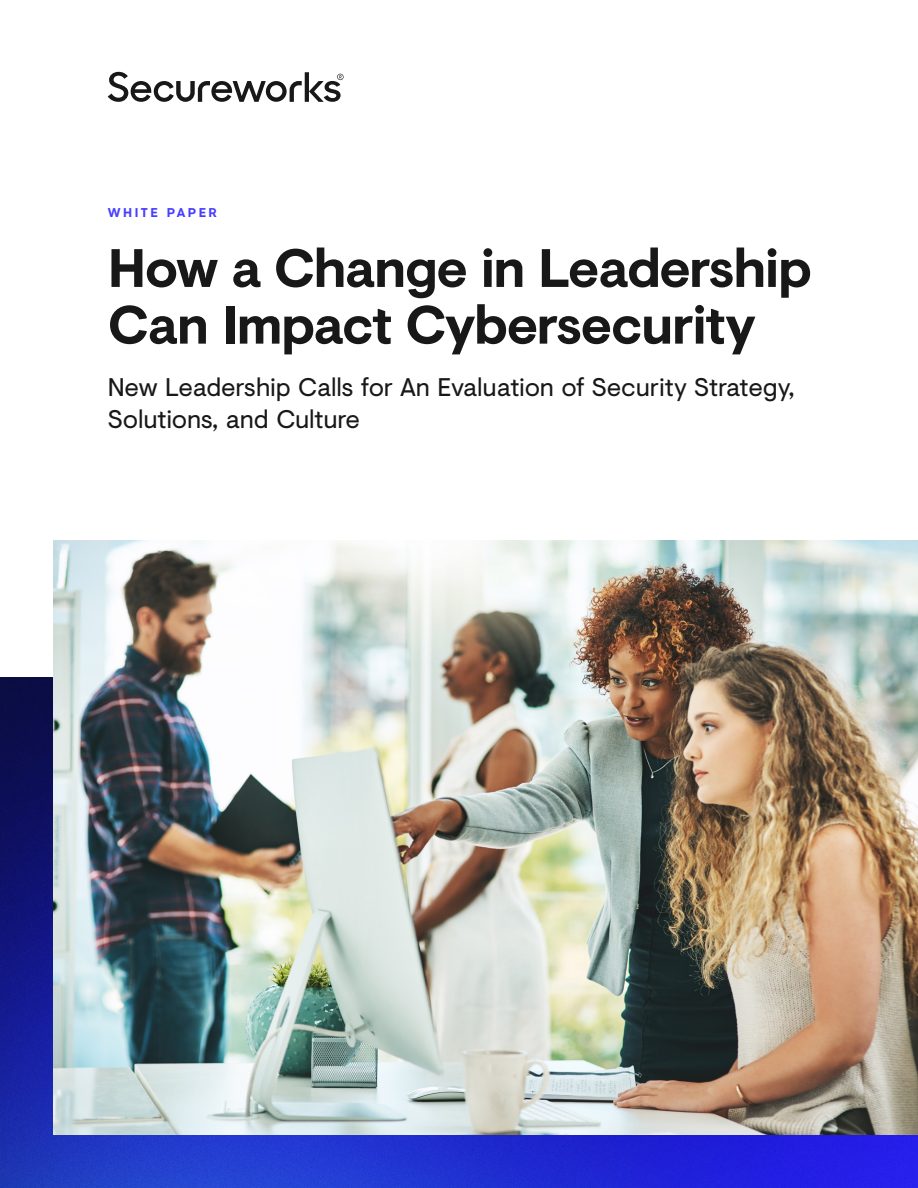
<style>
.page{position:relative;width:918px;height:1188px;background:#fff}
.page>*{position:absolute;margin:0;border:0;box-sizing:border-box;transform-origin:0 0}
.t1{font:700 54px/56.7px "Visuelt";letter-spacing:-.03em;color:#181818}
.t2{font:25.5px/31.8px "Visuelt";letter-spacing:-.005em;color:#181818}
.t3{font:700 12.75px "Visuelt";letter-spacing:.195em;color:#473eff}
</style>
<div class="page">
<img style="left:0;top:677px;width:918px;height:511px">
<svg style="left:108px;top:72px;width:236px;height:30px"></svg>
<img style="left:54px;top:540px;width:864px;height:594px">
<p class="t3" style="left:108px;top:203px;width:111px">WHITE PAPER</p>
<h1 class="t1" style="left:108px;top:238px;width:706px">How a Change in Leadership<br>Can Impact Cybersecurity</h1>
<p class="t2" style="left:108px;top:370px;width:688px">New Leadership Calls for An Evaluation of Security Strategy,<br>Solutions, and Culture</p>
</div>
